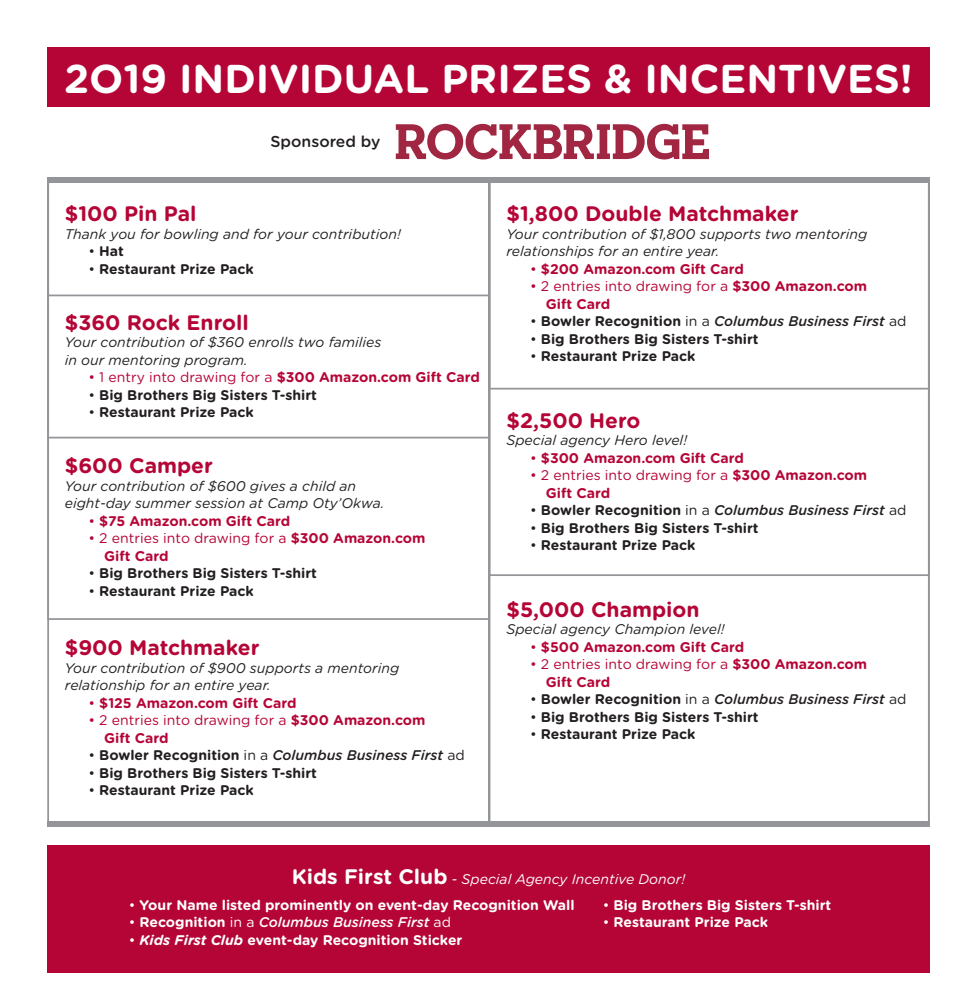
<style>
.page{position:relative;width:977px;height:1008px;background:#fff}
.page>*{position:absolute;margin:0;border:0;box-sizing:border-box;transform-origin:0 0}
.t1{font:700 40.25px "Gotham Rounded";color:#fff}
.t2{font:700 21px "Gotham Rounded";color:#b50536}
.t3{font:500 15.75px "Gotham Rounded";color:#231f20}
.t4{font:italic 14px/17.5px "Gotham Rounded";color:#231f20}
.t5{font:700 14px "Gotham Rounded";color:#231f20}
.t6{font:14px/17.5px "Gotham Rounded";color:#b50536}
.t7{font:italic 500 14px "Gotham Rounded";color:#231f20}
.t8{font:700 14px "Gotham Rounded";color:#fff}
.t9{font:700 14px "Gotham Rounded";color:#b50536}
.t10{font:italic 14px "Gotham Rounded";color:#fff}
.t11{font:italic 500 14px "Gotham Rounded";color:#fff}
.s1{font-weight:400}
.s2{font-weight:700}
.s3{font-weight:400;font-style:normal}
.s4{font-weight:700;font-style:normal}
.s5{font-weight:700;font-style:normal;font-size:21px}
.s6{font-style:normal}
.s7{font-style:italic}
</style>
<div class="page">
<div style="left:47px;top:47px;width:882px;height:60px;background:#b50536"></div>
<svg style="left:396px;top:124px;width:313px;height:36px"></svg>
<div style="left:47px;top:845px;width:882px;height:128px;background:#b50536"></div>
<div style="left:47px;top:178px;width:882px;height:5px;background:#939598"></div>
<div style="left:47px;top:821px;width:882px;height:5px;background:#939598"></div>
<div style="left:47px;top:178px;width:443px;height:118px;border:2px solid #939598"></div>
<div style="left:47px;top:179px;width:443px;height:441px;border:2px solid #939598"></div>
<div style="left:488px;top:178px;width:441px;height:212px;border:2px solid #939598"></div>
<h1 class="t1" style="left:64px;top:50px;width:850px">2O19 INDIVIDUAL PRIZES &amp; INCENTIVES!</h1>
<p class="t3" style="left:270px;top:130px;width:111px">Sponsored by</p>
<h2 class="t2" style="left:65px;top:199px;width:133px">$100 Pin Pal</h2>
<p class="t4" style="left:65px;top:225px;width:337px">Thank you for bowling and for your contribution!</p>
<p class="t5" style="left:88px;top:241px;width:37px"><span class="s1">•</span> Hat</p>
<p class="t5" style="left:88px;top:259px;width:167px"><span class="s1">•</span> Restaurant Prize Pack</p>
<h2 class="t2" style="left:65px;top:307px;width:185px">$360 Rock Enroll</h2>
<p class="t4" style="left:65px;top:333px;width:318px">Your contribution of $360 enrolls two families in our mentoring program.</p>
<p class="t6" style="left:88px;top:368px;width:393px">• 1 entry into drawing for a <span class="s2">$300 Amazon.com Gift Card</span></p>
<p class="t5" style="left:88px;top:385px;width:230px"><span class="s1">•</span> Big Brothers Big Sisters T-shirt</p>
<p class="t5" style="left:88px;top:402px;width:167px"><span class="s1">•</span> Restaurant Prize Pack</p>
<h2 class="t2" style="left:65px;top:451px;width:150px">$600 Camper</h2>
<p class="t4" style="left:65px;top:477px;width:321px">Your contribution of $600 gives a child an eight-day summer session at Camp Oty’Okwa.</p>
<p class="t9" style="left:88px;top:511px;width:203px"><span class="s1">•</span> $75 Amazon.com Gift Card</p>
<p class="t6" style="left:104px;top:529px;width:323px;text-indent:-16px">• 2 entries into drawing for a <span class="s2">$300 Amazon.com<br>Gift Card</span></p>
<p class="t5" style="left:88px;top:563px;width:230px"><span class="s1">•</span> Big Brothers Big Sisters T-shirt</p>
<p class="t5" style="left:88px;top:581px;width:167px"><span class="s1">•</span> Restaurant Prize Pack</p>
<h2 class="t2" style="left:65px;top:633px;width:196px">$900 Matchmaker</h2>
<p class="t4" style="left:65px;top:659px;width:336px">Your contribution of $900 supports a mentoring relationship for an entire year.</p>
<p class="t9" style="left:88px;top:693px;width:210px"><span class="s1">•</span> $125 Amazon.com Gift Card</p>
<p class="t6" style="left:104px;top:711px;width:323px;text-indent:-16px">• 2 entries into drawing for a <span class="s2">$300 Amazon.com<br>Gift Card</span></p>
<p class="t7" style="left:88px;top:745px;width:378px"><span class="s3">•</span> <span class="s4">Bowler Recognition</span> <span class="s3">in a</span> Columbus Business First <span class="s3">ad</span></p>
<p class="t5" style="left:88px;top:763px;width:230px"><span class="s1">•</span> Big Brothers Big Sisters T-shirt</p>
<p class="t5" style="left:88px;top:780px;width:167px"><span class="s1">•</span> Restaurant Prize Pack</p>
<h2 class="t2" style="left:506px;top:199px;width:293px">$1,800 Double Matchmaker</h2>
<p class="t4" style="left:506px;top:225px;width:362px">Your contribution of $1,800 supports two mentoring relationships for an entire year.</p>
<p class="t9" style="left:530px;top:259px;width:215px"><span class="s1">•</span> $200 Amazon.com Gift Card</p>
<p class="t6" style="left:546px;top:277px;width:323px;text-indent:-16px">• 2 entries into drawing for a <span class="s2">$300 Amazon.com<br>Gift Card</span></p>
<p class="t7" style="left:530px;top:311px;width:378px"><span class="s3">•</span> <span class="s4">Bowler Recognition</span> <span class="s3">in a</span> Columbus Business First <span class="s3">ad</span></p>
<p class="t5" style="left:530px;top:329px;width:230px"><span class="s1">•</span> Big Brothers Big Sisters T-shirt</p>
<p class="t5" style="left:530px;top:346px;width:167px"><span class="s1">•</span> Restaurant Prize Pack</p>
<h2 class="t2" style="left:506px;top:405px;width:136px">$2,500 Hero</h2>
<p class="t4" style="left:506px;top:431px;width:182px">Special agency Hero level!</p>
<p class="t9" style="left:530px;top:448px;width:215px"><span class="s1">•</span> $300 Amazon.com Gift Card</p>
<p class="t6" style="left:546px;top:466px;width:323px;text-indent:-16px">• 2 entries into drawing for a <span class="s2">$300 Amazon.com<br>Gift Card</span></p>
<p class="t7" style="left:530px;top:500px;width:378px"><span class="s3">•</span> <span class="s4">Bowler Recognition</span> <span class="s3">in a</span> Columbus Business First <span class="s3">ad</span></p>
<p class="t5" style="left:530px;top:518px;width:230px"><span class="s1">•</span> Big Brothers Big Sisters T-shirt</p>
<p class="t5" style="left:530px;top:535px;width:167px"><span class="s1">•</span> Restaurant Prize Pack</p>
<h2 class="t2" style="left:506px;top:594px;width:195px">$5,000 Champion</h2>
<p class="t4" style="left:506px;top:620px;width:219px">Special agency Champion level!</p>
<p class="t9" style="left:530px;top:637px;width:216px"><span class="s1">•</span> $500 Amazon.com Gift Card</p>
<p class="t6" style="left:546px;top:655px;width:323px;text-indent:-16px">• 2 entries into drawing for a <span class="s2">$300 Amazon.com<br>Gift Card</span></p>
<p class="t7" style="left:530px;top:689px;width:378px"><span class="s3">•</span> <span class="s4">Bowler Recognition</span> <span class="s3">in a</span> Columbus Business First <span class="s3">ad</span></p>
<p class="t5" style="left:530px;top:707px;width:230px"><span class="s1">•</span> Big Brothers Big Sisters T-shirt</p>
<p class="t5" style="left:530px;top:724px;width:167px"><span class="s1">•</span> Restaurant Prize Pack</p>
<p class="t10" style="left:292px;top:870px;width:395px"><span class="s5">Kids First Club</span> <span class="s6">-</span> Special Agency Incentive Donor!</p>
<p class="t8" style="left:129px;top:895px;width:447px"><span class="s1">•</span> Your Name listed prominently on event-day Recognition Wall</p>
<p class="t11" style="left:129px;top:913px;width:324px"><span class="s3">•</span> <span class="s4">Recognition</span> <span class="s3">in a</span> Columbus Business First <span class="s3">ad</span></p>
<p class="t8" style="left:129px;top:930px;width:335px"><span class="s1">•</span> <span class="s7">Kids First Club</span> event-day Recognition Sticker</p>
<p class="t8" style="left:602px;top:895px;width:230px"><span class="s1">•</span> Big Brothers Big Sisters T-shirt</p>
<p class="t8" style="left:602px;top:912px;width:167px"><span class="s1">•</span> Restaurant Prize Pack</p>
</div>
